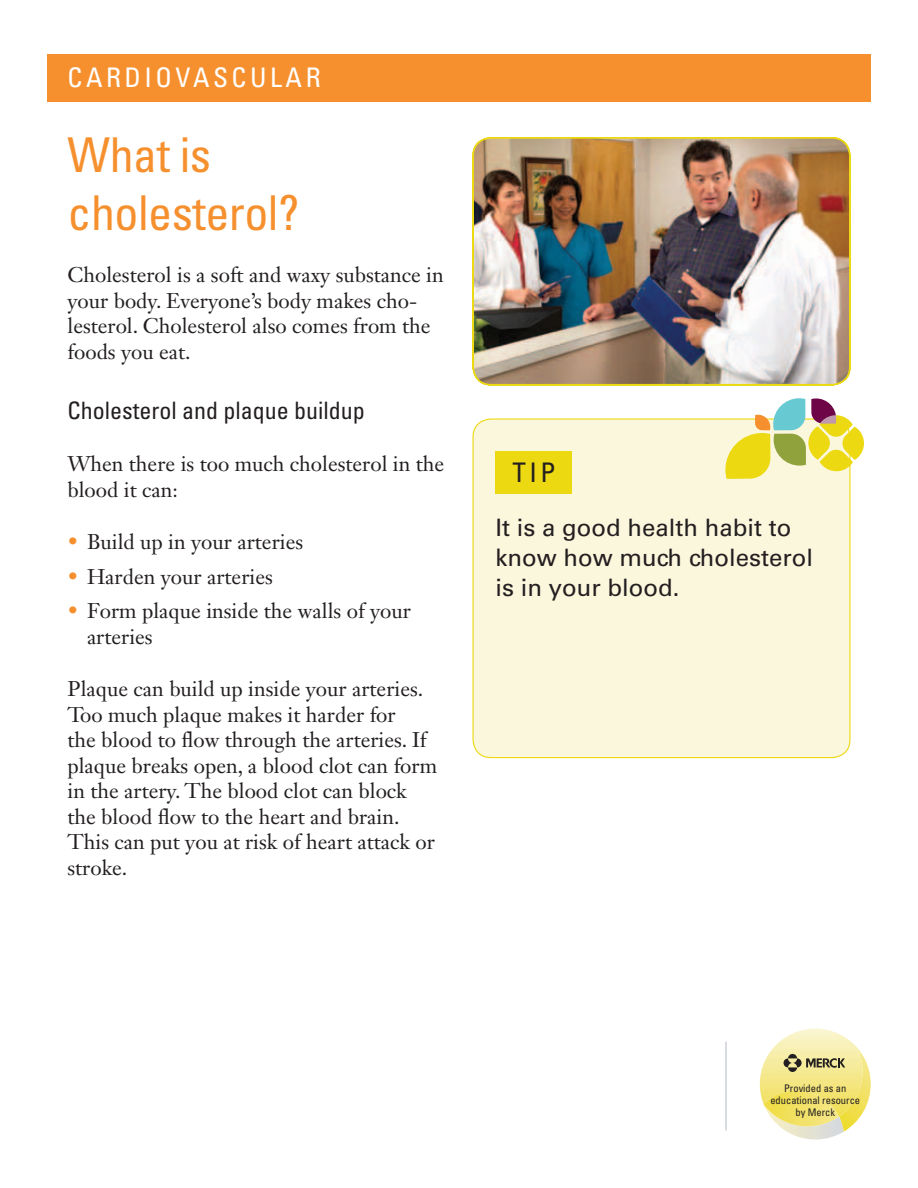
<style>
.page{position:relative;width:918px;height:1188px;background:#fff}
.page>*{position:absolute;margin:0;border:0;box-sizing:border-box;transform-origin:0 0}
.t1{font:condensed 48px/57.6px "Univers LT Std";letter-spacing:-.01em;color:#f6902e}
.t2{font:condensed 27px "Univers LT Std";letter-spacing:.13em;color:#fff}
.t3{font:condensed 27px "Univers LT Std";color:#231f20}
.t4{font:24px/30px "Univers LT Std";color:#231f20}
.t5{font:condensed 24px "Univers LT Std";color:#231f20}
.t6{font:21px/25.5px "Janson Text LT Std";color:#231f20}
.t7{font:condensed 10.5px/12px "Univers LT Std";color:#231f20;text-align:center}
.s1{color:#f6902e}
</style>
<div class="page">
<div style="left:473px;top:419px;width:377px;height:339px;background:#fbf7dd;border-radius:18px"></div>
<div style="left:496px;top:451px;width:76px;height:42px;background:#ecd911"></div>
<svg style="left:725px;top:398px;width:139px;height:81px"></svg>
<div style="left:47px;top:54px;width:824px;height:48px;background:#f6902e"></div>
<hr style="left:725px;top:1042px;width:2px;height:88px;background:#bdc3ca">
<svg style="left:760px;top:1029px;width:111px;height:111px"></svg>
<svg style="left:784px;top:1058px;width:8px;height:9px"></svg>
<svg style="left:793px;top:1058px;width:9px;height:9px"></svg>
<img style="left:473px;top:138px;width:377px;height:247px;border-radius:18px">
<div style="left:472px;top:137px;width:378px;height:248px;border:2px solid #ecd911;border-radius:18px"></div>
<p class="t2" style="left:68px;top:60px;width:255px">CARDIOVASCULAR</p>
<h1 class="t1" style="left:68px;top:125px;width:233px">What is cholesterol?</h1>
<p class="t6" style="left:68px;top:262px;width:378px">Cholesterol is a soft and waxy substance in your body. Everyone’s body makes cho&shy;lesterol. Cholesterol also comes from the foods you eat.</p>
<p class="t5" style="left:68px;top:395px;width:299px">Cholesterol and plaque buildup</p>
<p class="t6" style="left:68px;top:451px;width:378px">When there is too much cholesterol in the blood it can:</p>
<p class="t6" style="left:68px;top:529px;width:237px"><span class="s1">•</span> Build up in your arteries</p>
<p class="t6" style="left:68px;top:563px;width:207px"><span class="s1">•</span> Harden your arteries</p>
<p class="t6" style="left:87px;top:598px;width:325px;text-indent:-20px"><span class="s1">•</span> Form plaque inside the walls of your arteries</p>
<p class="t6" style="left:68px;top:676px;width:371px">Plaque can build up inside your arteries.<br>Too much plaque makes it harder for<br>the blood to flow through the arteries. If plaque breaks open, a blood clot can form in the artery. The blood clot can block the blood flow to the heart and brain.<br>This can put you at risk of heart attack or stroke.</p>
<p class="t3" style="left:512px;top:455px;width:45px">TIP</p>
<p class="t4" style="left:496px;top:512px;width:319px">It is a good health habit to know how much cholesterol is in your blood.</p>
<p class="t7" style="left:770px;top:1083px;width:91px">Provided as an educational resource by Merck</p>
</div>
